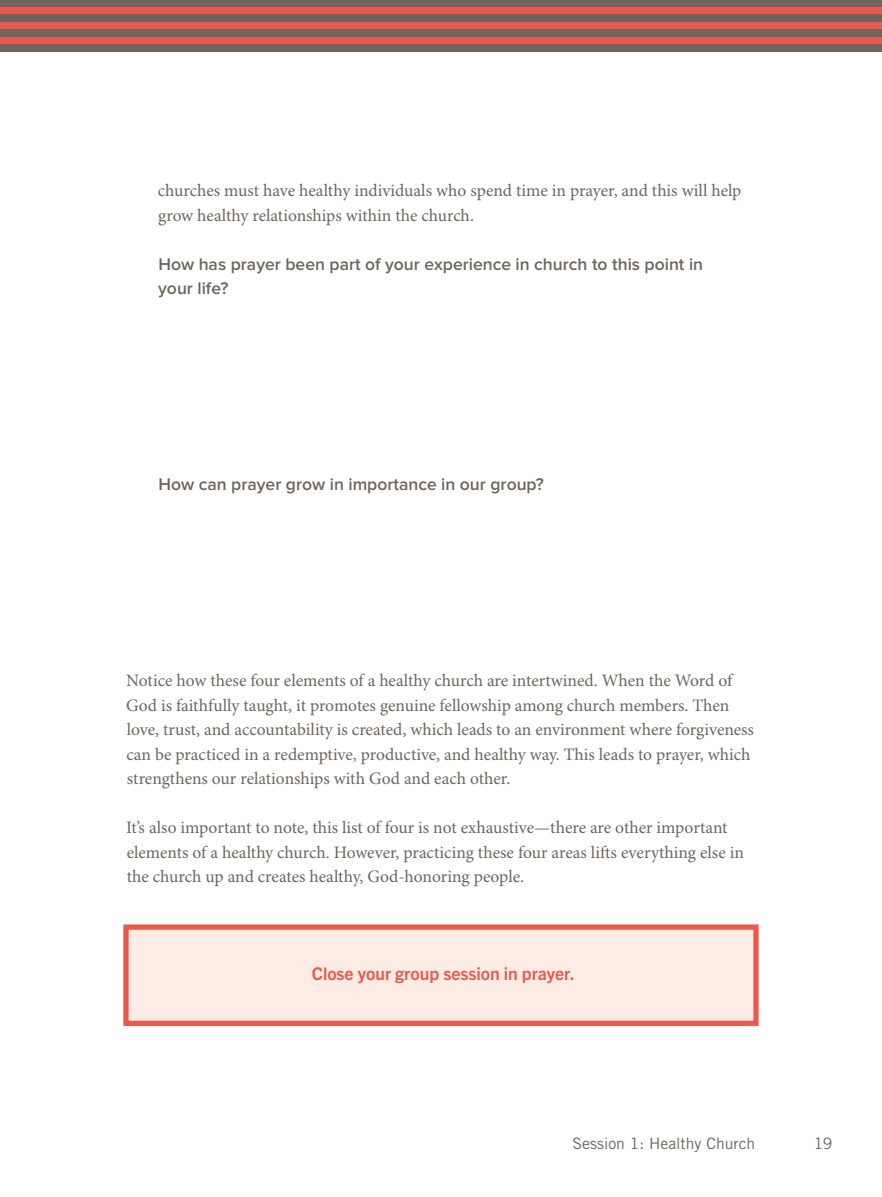
<style>
.page{position:relative;width:882px;height:1197px;background:#fff}
.page>*{position:absolute;margin:0;border:0;box-sizing:border-box;transform-origin:0 0}
.t1{font:17.5px/24.5px "Minion Pro";letter-spacing:-.005em;color:#6e655d}
.t2{font:600 17.5px/24.5px "Proxima Nova";color:#6e655d}
.t3{font:700 17.5px "Trade Gothic Next LT Pro";color:#ea584f}
.t4{font:15.75px "Trade Gothic LT Std";color:#6e655d}
</style>
<div class="page">
<div style="left:0;top:0;width:882px;height:9px;background:#6e655d"></div>
<div style="left:0;top:7px;width:882px;height:7px;background:#ea584f"></div>
<div style="left:0;top:22px;width:882px;height:7px;background:#ea584f"></div>
<div style="left:0;top:37px;width:882px;height:8px;background:#ea584f"></div>
<div style="left:0;top:14px;width:882px;height:8px;background:#6e655d"></div>
<div style="left:0;top:29px;width:882px;height:8px;background:#6e655d"></div>
<div style="left:0;top:45px;width:882px;height:7px;background:#6e655d"></div>
<div style="left:123px;top:924px;width:636px;height:102px;background:#fcece5;border:5px solid #ea584f"></div>
<p class="t1" style="left:158px;top:179px;width:585px">churches must have healthy individuals who spend time in prayer, and this will help grow healthy relationships within the church.</p>
<p class="t2" style="left:158px;top:252px;width:546px">How has prayer been part of your experience in church to this point in your life?</p>
<p class="t2" style="left:158px;top:472px;width:387px">How can prayer grow in importance in our group?</p>
<p class="t1" style="left:126px;top:669px;width:629px">Notice how these four elements of a healthy church are intertwined. When the Word of God is faithfully taught, it promotes genuine fellowship among church members. Then love, trust, and accountability is created, which leads to an environment where forgiveness can be practiced in a redemptive, productive, and healthy way. This leads to prayer, which strengthens our relationships with God and each other.</p>
<p class="t1" style="left:126px;top:816px;width:619px">It’s also important to note, this list of four is not exhaustive—there are other important elements of a healthy church. However, practicing these four areas lifts everything else in the church up and creates healthy, God-honoring people.</p>
<p class="t3" style="left:312px;top:961px;width:264px">Close your group session in prayer.</p>
<p class="t4" style="left:573px;top:1134px;width:184px">Session 1: Healthy Church</p>
<p class="t4" style="left:813px;top:1134px;width:21px">19</p>
</div>
